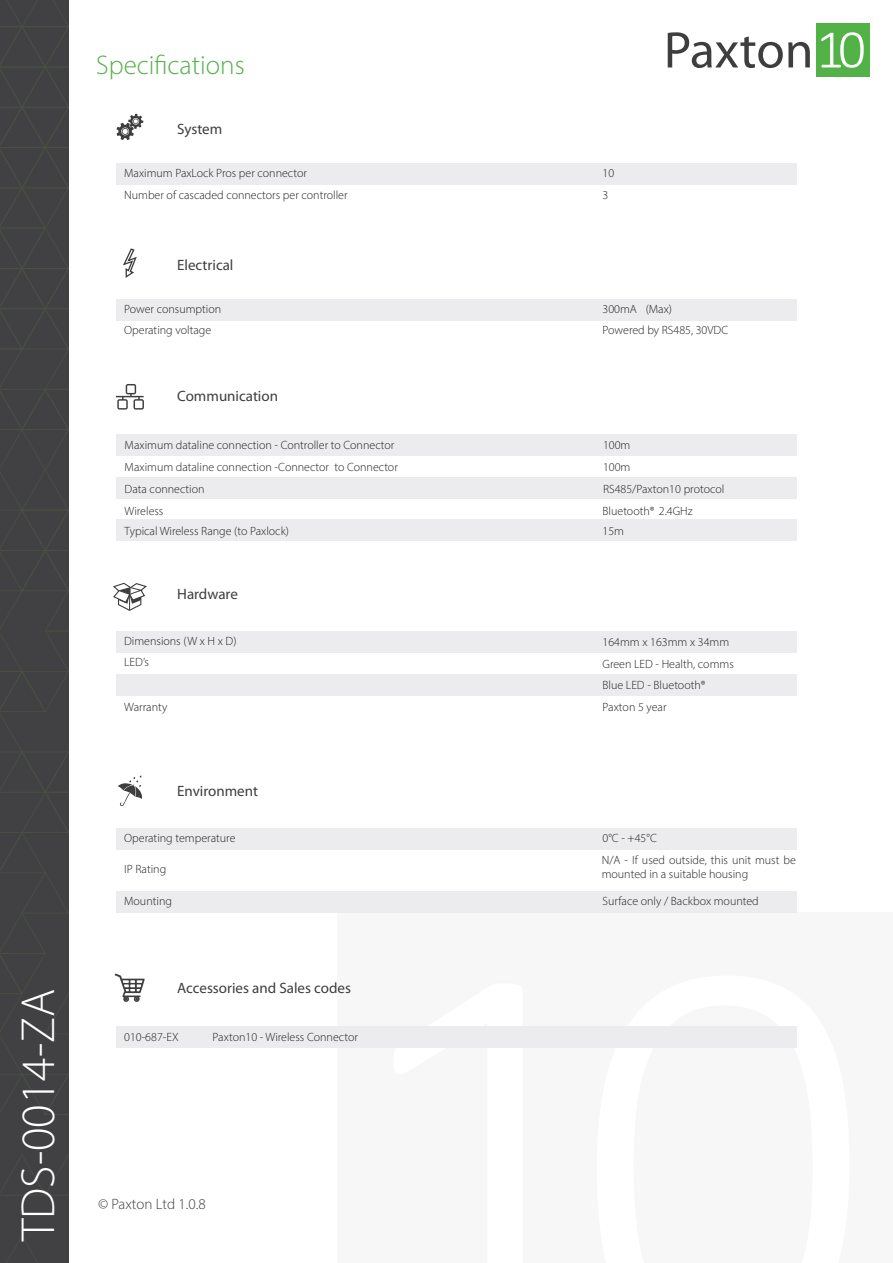
<style>
.page{position:relative;width:893px;height:1263px;background:#fff}
.page>*{position:absolute;margin:0;border:0;box-sizing:border-box;transform-origin:0 0}
.t1{font:300 48px "Myriad Pro";color:#fff}
.t2{font:300 27px "Myriad Pro";color:#53b247}
.t3{font:15px "Myriad Pro";color:#3e3e3f}
.t4{font:300 15px "Myriad Pro";letter-spacing:-.005em;color:#3e3e3f}
.Specs_body_text{font:300 12px/14.4px "Myriad Pro";color:#231f20}
</style>
<div class="page">
<div style="left:0;top:0;width:69px;height:1263px;background:#414042"></div>
<svg style="left:6px;top:1236px;width:32px;height:27px"></svg>
<svg style="left:0;top:0;width:69px;height:1196px"></svg>
<div style="left:337px;top:913px;width:556px;height:350px;background:#f7f7f8"></div>
<div style="left:816px;top:23px;width:53px;height:54px;background:#53b247"></div>
<svg style="left:821px;top:32px;width:43px;height:36px"></svg>
<svg style="left:668px;top:32px;width:142px;height:36px"></svg>
<svg style="left:118px;top:775px;width:24px;height:31px"></svg>
<div style="left:116px;top:299px;width:681px;height:22px;background:#ececee"></div>
<div style="left:116px;top:163px;width:681px;height:22px;background:#ececee"></div>
<div style="left:116px;top:434px;width:681px;height:21px;background:#ececee"></div>
<div style="left:116px;top:631px;width:681px;height:22px;background:#ececee"></div>
<div style="left:116px;top:828px;width:681px;height:21px;background:#ececee"></div>
<div style="left:116px;top:478px;width:681px;height:21px;background:#ececee"></div>
<div style="left:116px;top:520px;width:681px;height:21px;background:#ececee"></div>
<div style="left:116px;top:892px;width:681px;height:21px;background:#ececee"></div>
<div style="left:116px;top:674px;width:681px;height:21px;background:#ececee"></div>
<svg style="left:113px;top:582px;width:34px;height:29px"></svg>
<svg style="left:116px;top:384px;width:28px;height:26px"></svg>
<svg style="left:123px;top:248px;width:14px;height:30px"></svg>
<svg style="left:117px;top:114px;width:26px;height:26px"></svg>
<div style="left:116px;top:1026px;width:681px;height:21px;background:#ececee"></div>
<svg style="left:114px;top:973px;width:31px;height:29px"></svg>
<p class="t1" style="left:9px;top:1241px;width:253px;rotate:-90deg">TDS-0014-ZA</p>
<p class="t2" style="left:96px;top:49px;width:150px">Specifications</p>
<p class="t3" style="left:177px;top:119px;width:47px">System</p>
<p class="Specs_body_text" style="left:124px;top:166px;width:184px">Maximum PaxLock Pros per connector</p>
<p class="Specs_body_text" style="left:124px;top:188px;width:225px">Number of cascaded connectors per controller</p>
<p class="t3" style="left:177px;top:255px;width:58px">Electrical</p>
<p class="Specs_body_text" style="left:124px;top:302px;width:99px">Power consumption</p>
<p class="Specs_body_text" style="left:124px;top:323px;width:89px">Operating voltage</p>
<p class="t3" style="left:177px;top:387px;width:102px">Communication</p>
<p class="Specs_body_text" style="left:125px;top:438px;width:271px">Maximum dataline connection - Controller to Connector</p>
<p class="Specs_body_text" style="left:125px;top:460px;width:275px">Maximum dataline connection -Connector to Connector</p>
<p class="Specs_body_text" style="left:125px;top:482px;width:81px">Data connection</p>
<p class="Specs_body_text" style="left:125px;top:504px;width:40px">Wireless</p>
<p class="Specs_body_text" style="left:125px;top:524px;width:166px">Typical Wireless Range (to Paxlock)</p>
<p class="t3" style="left:177px;top:584px;width:62px">Hardware</p>
<p class="Specs_body_text" style="left:124px;top:634px;width:114px">Dimensions (W x H x D)</p>
<p class="Specs_body_text" style="left:124px;top:655px;width:26px">LED’s</p>
<p class="Specs_body_text" style="left:603px;top:166px;width:13px">10</p>
<p class="Specs_body_text" style="left:603px;top:188px;width:7px">3</p>
<p class="Specs_body_text" style="left:603px;top:302px;width:36px">300mA</p>
<p class="Specs_body_text" style="left:646px;top:302px;width:28px">(Max)</p>
<p class="Specs_body_text" style="left:603px;top:323px;width:127px">Powered by RS485, 30VDC</p>
<p class="Specs_body_text" style="left:603px;top:438px;width:29px">100m</p>
<p class="Specs_body_text" style="left:603px;top:460px;width:29px">100m</p>
<p class="Specs_body_text" style="left:603px;top:504px;width:92px">Bluetooth® 2.4GHz</p>
<p class="Specs_body_text" style="left:603px;top:524px;width:23px">15m</p>
<p class="Specs_body_text" style="left:603px;top:482px;width:123px">RS485/Paxton10 protocol</p>
<p class="Specs_body_text" style="left:603px;top:635px;width:128px">164mm x 163mm x 34mm</p>
<p class="Specs_body_text" style="left:603px;top:656px;width:133px">Green LED - Health, comms</p>
<p class="Specs_body_text" style="left:603px;top:678px;width:105px">Blue LED - Bluetooth®</p>
<p class="Specs_body_text" style="left:124px;top:700px;width:45px">Warranty</p>
<p class="Specs_body_text" style="left:603px;top:700px;width:65px">Paxton 5 year</p>
<p class="t3" style="left:177px;top:782px;width:82px">Environment</p>
<p class="Specs_body_text" style="left:124px;top:830px;width:113px">Operating temperature</p>
<p class="Specs_body_text" style="left:124px;top:861px;width:44px">IP Rating</p>
<p class="Specs_body_text" style="left:124px;top:894px;width:49px">Mounting</p>
<p class="t3" style="left:177px;top:979px;width:175px">Accessories and Sales codes</p>
<p class="Specs_body_text" style="left:124px;top:1030px;width:56px">010-687-EX</p>
<p class="Specs_body_text" style="left:213px;top:1030px;width:147px">Paxton10 - Wireless Connector</p>
<p class="t4" style="left:98px;top:1195px;width:109px">© Paxton Ltd 1.0.8</p>
<p class="Specs_body_text" style="left:603px;top:830px;width:56px">0°C - +45°C</p>
<p class="Specs_body_text" style="left:602px;top:852px;width:196px">N/A - If used outside, this unit must be mounted in a suitable housing</p>
<p class="Specs_body_text" style="left:603px;top:894px;width:158px">Surface only / Backbox mounted</p>
</div>
